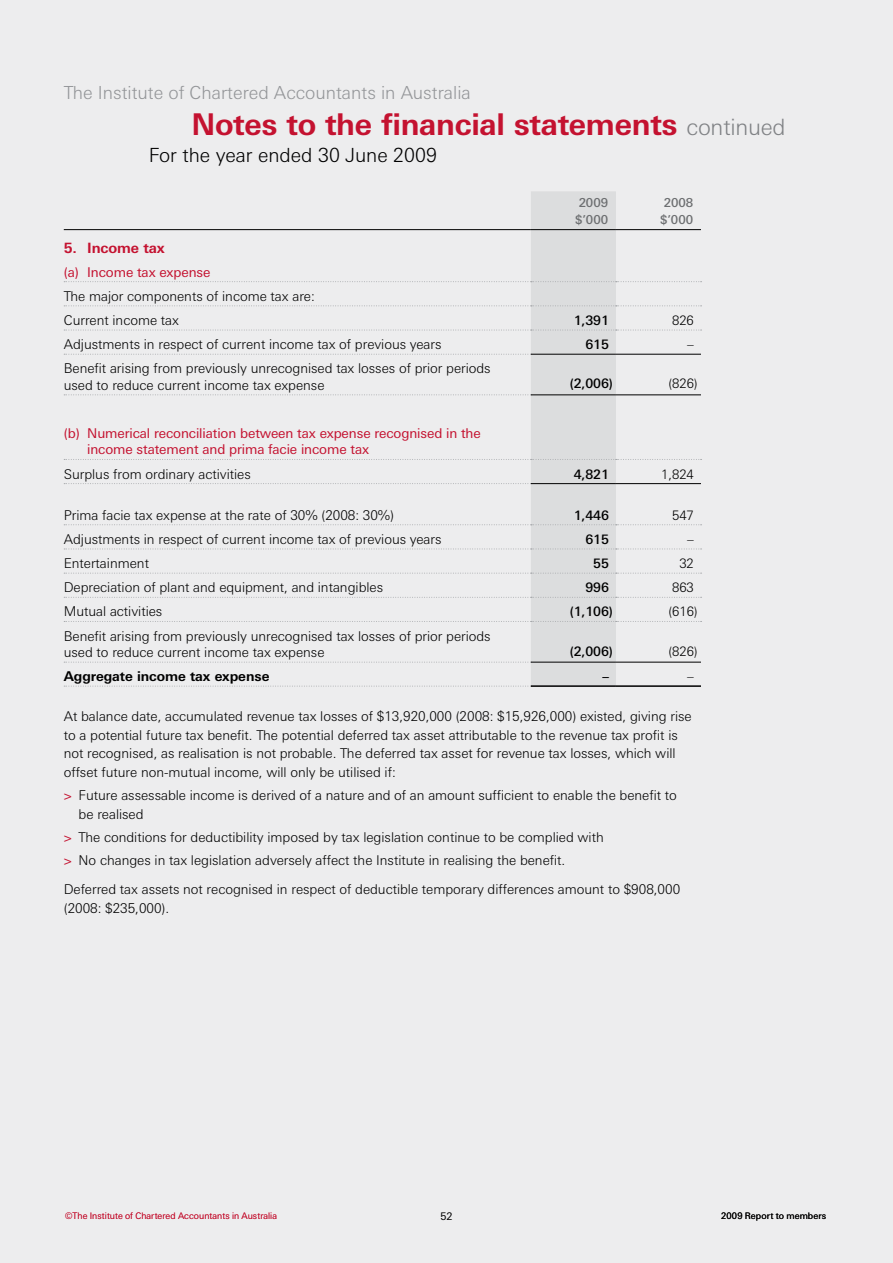
<style>
.page{position:relative;width:893px;height:1263px;background:#ededee}
.page>*{position:absolute;margin:0;border:0;box-sizing:border-box;transform-origin:0 0}
.t1{font:700 30px "Linotype Univers Basic";letter-spacing:-.01em;color:#c41230}
.t2{font:300 19.5px "Linotype Univers Basic";color:#000}
.t3{font:300 18px "Linotype Univers Basic";color:#939598}
.t4{font:700 14.25px "Linotype Univers Basic";letter-spacing:-.005em;color:#c41230}
.t5{font:300 13.5px/18.8px "Linotype Univers Basic";letter-spacing:-.005em;color:#000}
.t6{font:13.5px/16.5px "Linotype Univers Basic";letter-spacing:-.005em;color:#c41230}
.t7{font:700 13.5px "Linotype Univers Basic";letter-spacing:-.005em;color:#000}
.t8{font:500 13.05px "Linotype Univers Basic";letter-spacing:-.005em;color:#000}
.t9{font:300 13.05px "Linotype Univers Basic";letter-spacing:-.005em;color:#000}
.t10{font:500 12.3px "Linotype Univers Basic";letter-spacing:.01em;color:#6d6f71}
.t11{font:10.5px "Linotype Univers Basic";color:#000}
.t12{font:300 9px "Linotype Univers Basic";letter-spacing:.005em;color:#c41230}
.t13{font:9px "Linotype Univers Basic";letter-spacing:.005em;color:#000}
.s1{font-weight:300;font-size:22.5px;color:#808285}
.s2{font-family:"Linotype Univers";font-weight:400;font-stretch:condensed;color:#c41230}
</style>
<div class="page">
<svg style="left:64px;top:191px;width:638px;height:496px"></svg>
<hr style="left:531px;top:662px;width:85px;height:1px;background:#000">
<hr style="left:531px;top:685px;width:85px;height:2px;background:#000">
<hr style="left:531px;top:229px;width:85px;height:1px;background:#000">
<hr style="left:616px;top:229px;width:85px;height:1px;background:#000">
<h3 class="t3" style="left:64px;top:82px;width:409px">The Institute of Chartered Accountants in Australia</h3>
<h1 class="t1" style="left:191px;top:106px;width:596px">Notes to the financial statements <span class="s1">continued</span></h1>
<h2 class="t2" style="left:149px;top:144px;width:290px">For the year ended 30 June 2009</h2>
<p class="t4" style="left:64px;top:240px;width:103px">5. Income tax</p>
<p class="t6" style="left:64px;top:264px;width:148px">(a) Income tax expense</p>
<p class="t5" style="left:64px;top:284px;width:253px;line-height:24.2px">The major components of income tax are:<br>Current income tax</p>
<p class="t10" style="left:579px;top:195px;width:31px">2009</p>
<p class="t10" style="left:664px;top:195px;width:31px">2008</p>
<p class="t10" style="left:575px;top:212px;width:35px">$’000</p>
<p class="t10" style="left:660px;top:212px;width:35px">$’000</p>
<p class="t8" style="left:574px;top:313px;width:37px">1,391</p>
<p class="t9" style="left:672px;top:313px;width:23px">826</p>
<p class="t5" style="left:64px;top:335px;width:379px">Adjustments in respect of current income tax of previous years</p>
<p class="t8" style="left:585px;top:337px;width:25px">615</p>
<p class="t9" style="left:687px;top:337px;width:8px">–</p>
<p class="t5" style="left:64px;top:360px;width:428px;line-height:16.5px">Benefit arising from previously unrecognised tax losses of prior periods used to reduce current income tax expense</p>
<p class="t8" style="left:570px;top:376px;width:45px">(2,006)</p>
<p class="t9" style="left:668px;top:376px;width:31px">(826)</p>
<p class="t6" style="left:87px;top:425px;width:395px;text-indent:-23px">(b) Numerical reconciliation between tax expense recognised in the income statement and prima facie income tax</p>
<p class="t5" style="left:64px;top:464px;width:189px">Surplus from ordinary activities</p>
<p class="t8" style="left:574px;top:466px;width:37px">4,821</p>
<p class="t9" style="left:661px;top:466px;width:34px">1,824</p>
<p class="t5" style="left:64px;top:505px;width:332px">Prima facie tax expense at the rate of 30% (2008: 30%)</p>
<p class="t8" style="left:574px;top:507px;width:37px">1,446</p>
<p class="t9" style="left:672px;top:507px;width:23px">547</p>
<p class="t5" style="left:64px;top:530px;width:379px">Adjustments in respect of current income tax of previous years</p>
<p class="t8" style="left:585px;top:532px;width:25px">615</p>
<p class="t9" style="left:687px;top:531px;width:8px">–</p>
<p class="t5" style="left:64px;top:554px;width:87px">Entertainment</p>
<p class="t8" style="left:593px;top:556px;width:17px">55</p>
<p class="t9" style="left:679px;top:556px;width:16px">32</p>
<p class="t5" style="left:64px;top:578px;width:321px">Depreciation of plant and equipment, and intangibles</p>
<p class="t8" style="left:585px;top:580px;width:25px">996</p>
<p class="t9" style="left:672px;top:580px;width:23px">863</p>
<p class="t5" style="left:64px;top:602px;width:100px">Mutual activities</p>
<p class="t8" style="left:570px;top:604px;width:45px">(1,106)</p>
<p class="t9" style="left:668px;top:604px;width:31px">(616)</p>
<p class="t5" style="left:64px;top:627px;width:428px;line-height:16.5px">Benefit arising from previously unrecognised tax losses of prior periods used to reduce current income tax expense</p>
<p class="t8" style="left:570px;top:643px;width:45px">(2,006)</p>
<p class="t9" style="left:668px;top:643px;width:31px">(826)</p>
<p class="t7" style="left:64px;top:668px;width:207px">Aggregate income tax expense</p>
<p class="t8" style="left:602px;top:669px;width:8px">–</p>
<p class="t9" style="left:687px;top:669px;width:8px">–</p>
<p class="t5" style="left:64px;top:706px;width:629px">At balance date, accumulated revenue tax losses of $13,920,000 (2008: $15,926,000) existed, giving rise to a potential future tax benefit. The potential deferred tax asset attributable to the revenue tax profit is not recognised, as realisation is not probable. The deferred tax asset for revenue tax losses, which will offset future non-mutual income, will only be utilised if:</p>
<p class="t5" style="left:79px;top:786px;width:600px;text-indent:-15px"><span class="s2">&gt;</span> Future assessable income is derived of a nature and of an amount sufficient to enable the benefit to be realised</p>
<p class="t5" style="left:64px;top:825px;width:542px;line-height:23px"><span class="s2">&gt;</span> The conditions for deductibility imposed by tax legislation continue to be complied with <span class="s2">&gt;</span> No changes in tax legislation adversely affect the Institute in realising the benefit.</p>
<p class="t5" style="left:64px;top:880px;width:618px">Deferred tax assets not recognised in respect of deductible temporary differences amount to $908,000 (2008: $235,000).</p>
<p class="t12" style="left:65px;top:1210px;width:213px">©The Institute of Chartered Accountants in Australia</p>
<p class="t13" style="left:721px;top:1210px;width:106px">2009 Report to members</p>
<p class="t11" style="left:440px;top:1210px;width:14px">52</p>
</div>
